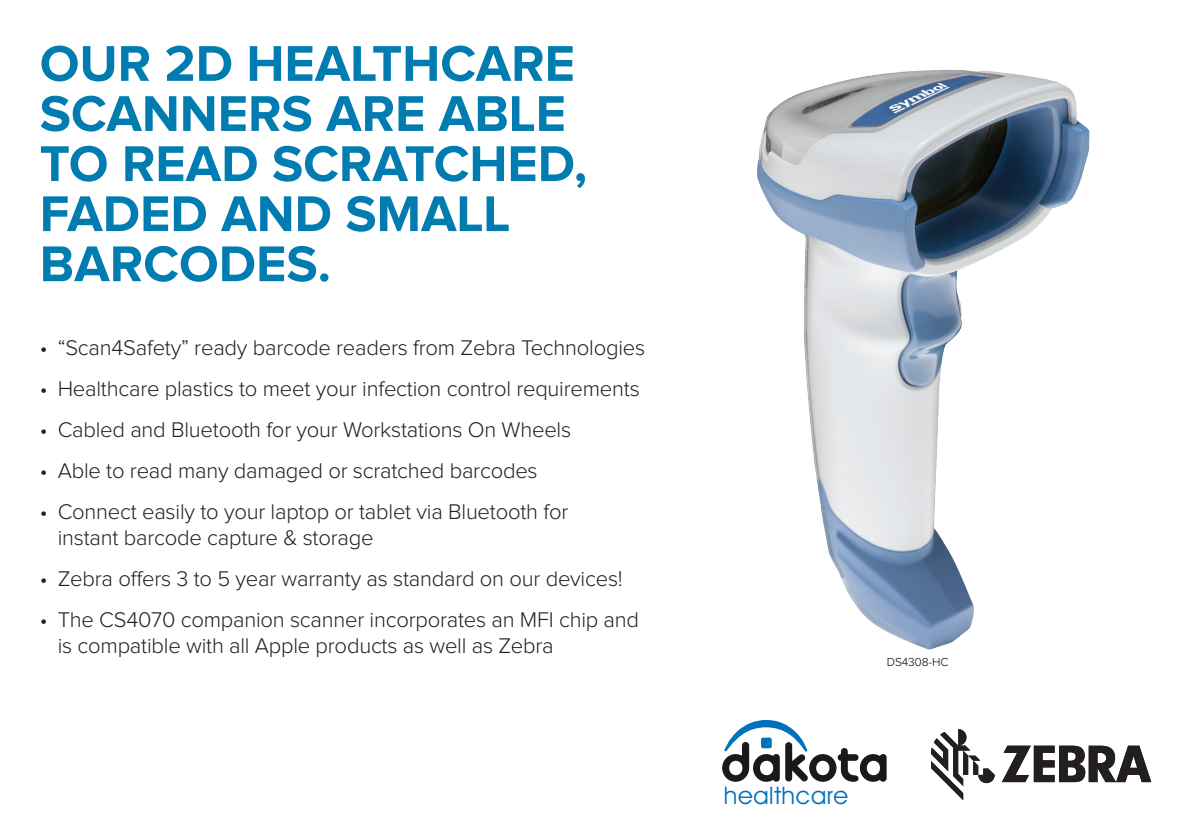
<style>
.page{position:relative;width:1191px;height:840px;background:#fff}
.page>*{position:absolute;margin:0;border:0;box-sizing:border-box;transform-origin:0 0}
.t1{font:700 52px/50px "Proxima Nova";color:#007cb1}
.t2{font:24.2px "Avant Guard Regular SWFTE";letter-spacing:.025em;color:#0072bc}
.t3{font:300 22px/26px "Proxima Nova";letter-spacing:-.01em;color:#231f20}
.t4{font:300 12px "Proxima Nova";letter-spacing:-.01em;color:#000}
</style>
<div class="page">
<svg style="left:931px;top:729px;width:63px;height:70px"></svg>
<svg style="left:1002px;top:745px;width:149px;height:36px"></svg>
<img style="left:757px;top:70px;width:333px;height:580px">
<svg style="left:722px;top:720px;width:164px;height:62px"></svg>
<h1 class="t1" style="left:40px;top:41px;width:549px">OUR 2D HEALTHCARE<br>SCANNERS ARE ABLE<br>TO READ SCRATCHED,<br>FADED AND SMALL<br>BARCODES.</h1>
<p class="t3" style="left:40px;top:335px;width:607px">• “Scan4Safety” ready barcode readers from Zebra Technologies</p>
<p class="t3" style="left:40px;top:376px;width:601px">• Healthcare plastics to meet your infection control requirements</p>
<p class="t3" style="left:40px;top:417px;width:533px">• Cabled and Bluetooth for your Workstations On Wheels</p>
<p class="t3" style="left:40px;top:458px;width:499px">• Able to read many damaged or scratched barcodes</p>
<p class="t3" style="left:58px;top:499px;width:512px;text-indent:-18px">• Connect easily to your laptop or tablet via Bluetooth for instant barcode capture &amp; storage</p>
<p class="t3" style="left:40px;top:566px;width:584px">• Zebra offers 3 to 5 year warranty as standard on our devices!</p>
<p class="t3" style="left:58px;top:607px;width:583px;text-indent:-18px">• The CS4070 companion scanner incorporates an MFI chip and is compatible with all Apple products as well as Zebra</p>
<p class="t4" style="left:887px;top:655px;width:63px">DS4308-HC</p>
<p class="t2" style="left:724px;top:780px;width:126px">healthcare</p>
</div>
